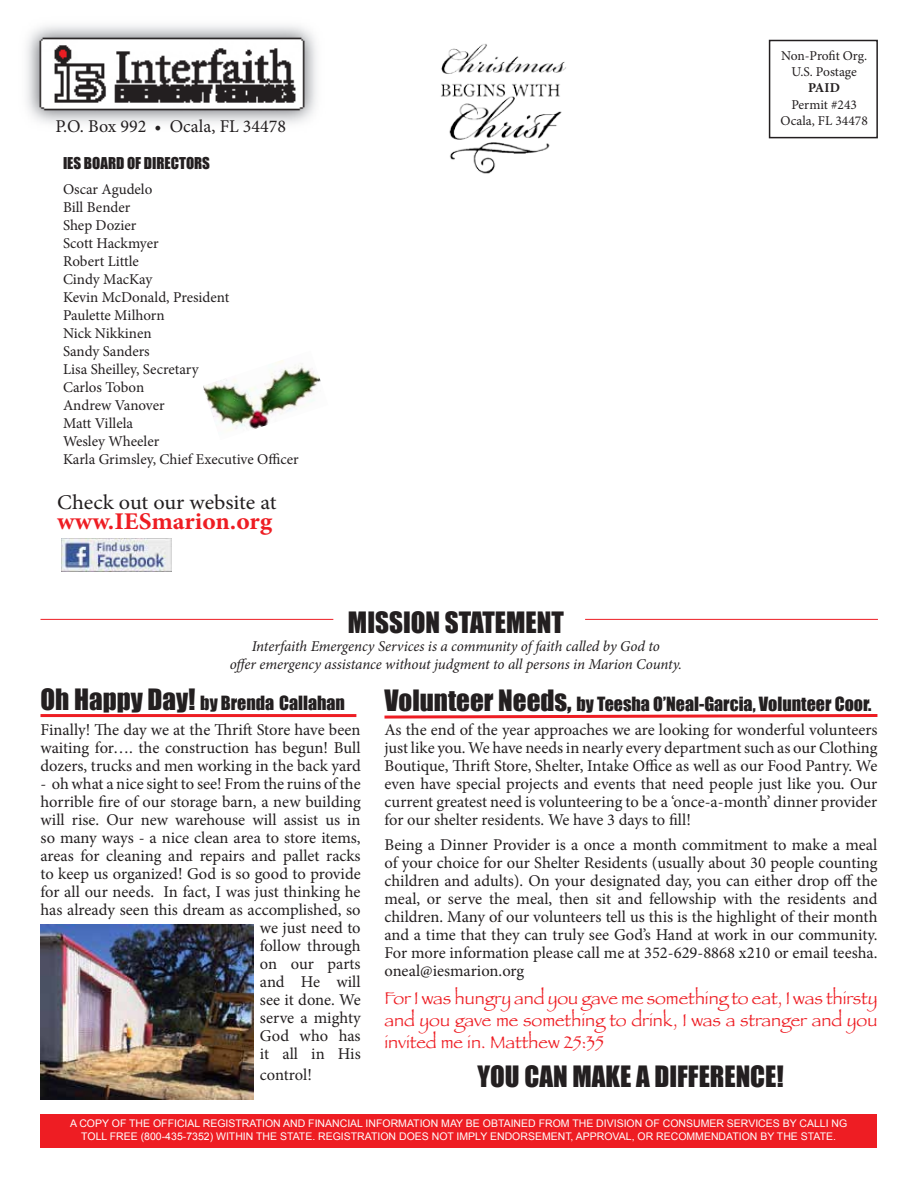
<style>
.page{position:relative;width:918px;height:1188px;background:#fff}
.page>*{position:absolute;margin:0;border:0;box-sizing:border-box;transform-origin:0 0}
.t1{font:27px "Impact";color:#231f20}
.t2{font:700 24px "Minion Pro";color:#ee1d23;scale:1.06 1}
.t3{font:21px "Minion Pro";letter-spacing:-.005em;color:#231f20;scale:1.06 1}
.t4{font:18px/21.6px "Papyrus Plain";color:#ee1d23;text-align:justify}
.t5{font:18px "Impact";color:#231f20}
.t6{font:18px "Minion Pro";color:#231f20}
.t7{font:16.5px/18px "Minion Pro";color:#231f20;text-align:justify}
.t8{font:15px/18px "Minion Pro";color:#231f20}
.t9{font:italic 15px/18px "Minion Pro";letter-spacing:-.005em;color:#231f20;text-align:center}
.t10{font:15px "Impact";color:#231f20}
.t11{font:13.5px/16.2px "Minion Pro";color:#231f20;text-align:center}
.t12{font:700 13.5px "Minion Pro";color:#231f20}
.t13{font:10.5px/12.6px "Arial";color:#fff;text-align:center}
.s1{font-size:27px}
</style>
<div class="page">
<div style="left:769px;top:40px;width:109px;height:98px;border:2px solid #231f20"></div>
<div style="left:40px;top:1114px;width:838px;height:34px;background:#ee1d23"></div>
<img style="left:26px;top:25px;width:291px;height:99px">
<hr style="left:40px;top:619px;width:293px;height:1px;background:#ee1d23">
<hr style="left:585px;top:619px;width:293px;height:1px;background:#ee1d23">
<img style="left:62px;top:539px;width:110px;height:33px">
<svg style="left:384px;top:714px;width:494px;height:5px"></svg>
<hr style="left:40px;top:714px;width:316px;height:3px;background:#ee1d23">
<img style="left:40px;top:924px;width:213px;height:175px">
<img style="left:441px;top:44px;width:125px;height:130px">
<img style="left:203px;top:360px;width:118px;height:71px">
<p class="t6" style="left:55px;top:114px;width:232px">P.O. Box 992 • Ocala, FL 34478</p>
<p class="t10" style="left:63px;top:152px;width:110px">IES Board of Directo</p>
<p class="t10" style="left:194px;top:152px;width:17px">rs</p>
<p class="t8" style="left:63px;top:180px;width:237px">Oscar Agudelo<br>Bill Bender<br>Shep Dozier<br>Scott Hackmyer<br>Robert Little<br>Cindy MacKay<br>Kevin McDonald, President<br>Paulette Milhorn<br>Nick Nikkinen<br>Sandy Sanders<br>Lisa Sheilley, Secretary<br>Carlos Tobon<br>Andrew Vanover<br>Matt Villela<br>Wesley Wheeler<br>Karla Grimsley, Chief Executive Officer</p>
<p class="t3" style="left:57px;top:489px;width:208px">Check out our website at</p>
<h2 class="t2" style="left:57px;top:504px;width:204px">www.IESmarion.org</h2>
<p class="t11" style="left:781px;top:48px;width:88px">Non-Profit Org.<br>U.S. Postage</p>
<p class="t12" style="left:808px;top:79px;width:33px">Paid</p>
<p class="t11" style="left:781px;top:96px;width:89px">Permit #243<br>Ocala, FL 34478</p>
<h1 class="t1" style="left:348px;top:601px;width:217px">MISSION STATEMENT</h1>
<p class="t9" style="left:230px;top:637px;width:454px">Interfaith Emergency Services is a community of faith called by God to<br>offer emergency assistance without judgment to all persons in Marion County.</p>
<p class="t5" style="left:40px;top:689px;width:306px"><span class="s1">Oh Happy Day!</span> by Brenda Callahan</p>
<p class="t7" style="left:40px;top:721px;width:322px">Finally! The day we at the Thrift Store have been waiting for…. the construction has begun! Bull dozers, trucks and men working in the back yard</p>
<p class="t7" style="left:40px;top:775px;width:322px;text-align:right">- oh what a nice sight to see! From the ruins of the horrible fire of our storage barn, a new building will rise. Our new warehouse will assist us in so many ways - a nice clean area to store items, areas for cleaning and repairs and pallet racks to keep us organized! God is so good to provide for all our needs. In fact, I was just thinking he has already seen this dream as accomplished, so we just need to<br>follow through<br>on our parts<br>and He will<br>see it done. We<br>serve a mighty<br>God who has<br>it all in His</p>
<p class="t7" style="left:260px;top:1066px;width:53px">control!</p>
<p class="t5" style="left:384px;top:689px;width:489px"><span class="s1">Volunteer Needs,</span> by Teesha O’Neal-Garcia, Volunteer Coor.</p>
<p class="t7" style="left:384px;top:721px;width:495px">As the end of the year approaches we are looking for wonderful volunteers just like you. We have needs in nearly every department such as our Clothing Boutique, Thrift Store, Shelter, Intake Office as well as our Food Pantry. We even have special projects and events that need people just like you. Our current greatest need is volunteering to be a ‘once-a-month’ dinner provider for our shelter residents. We have 3 days to fill!</p>
<p class="t7" style="left:384px;top:836px;width:495px">Being a Dinner Provider is a once a month commitment to make a meal of your choice for our Shelter Residents (usually about 30 people counting children and adults). On your designated day, you can either drop off the meal, or serve the meal, then sit and fellowship with the residents and children. Many of our volunteers tell us this is the highlight of their month and a time that they can truly see God’s Hand at work in our community.<br>For more information please call me at 352-629-8868 x210 or email teesha. oneal@iesmarion.org</p>
<p class="t4" style="left:384px;top:987px;width:494px">For I was hungry and you gave me something to eat, I was thirsty and you gave me something to drink, I was a stranger and you invited me in. Matthew 25:35</p>
<h1 class="t1" style="left:477px;top:1056px;width:308px">YOU CAN MAKE A DIFFERENCE!</h1>
<p class="t13" style="left:70px;top:1117px;width:779px">A COPY OF THE OFFICIAL REGISTRATION AND FINANCIAL INFORMATION MAY BE OBTAINED FROM THE DIVISION OF CONSUMER SERVICES BY CALLI NG<br>TOLL FREE (800-435-7352) WITHIN THE STATE. REGISTRATION DOES NOT IMPLY ENDORSEMENT, APPROVAL, OR RECOMMENDATION BY THE STATE.</p>
</div>
